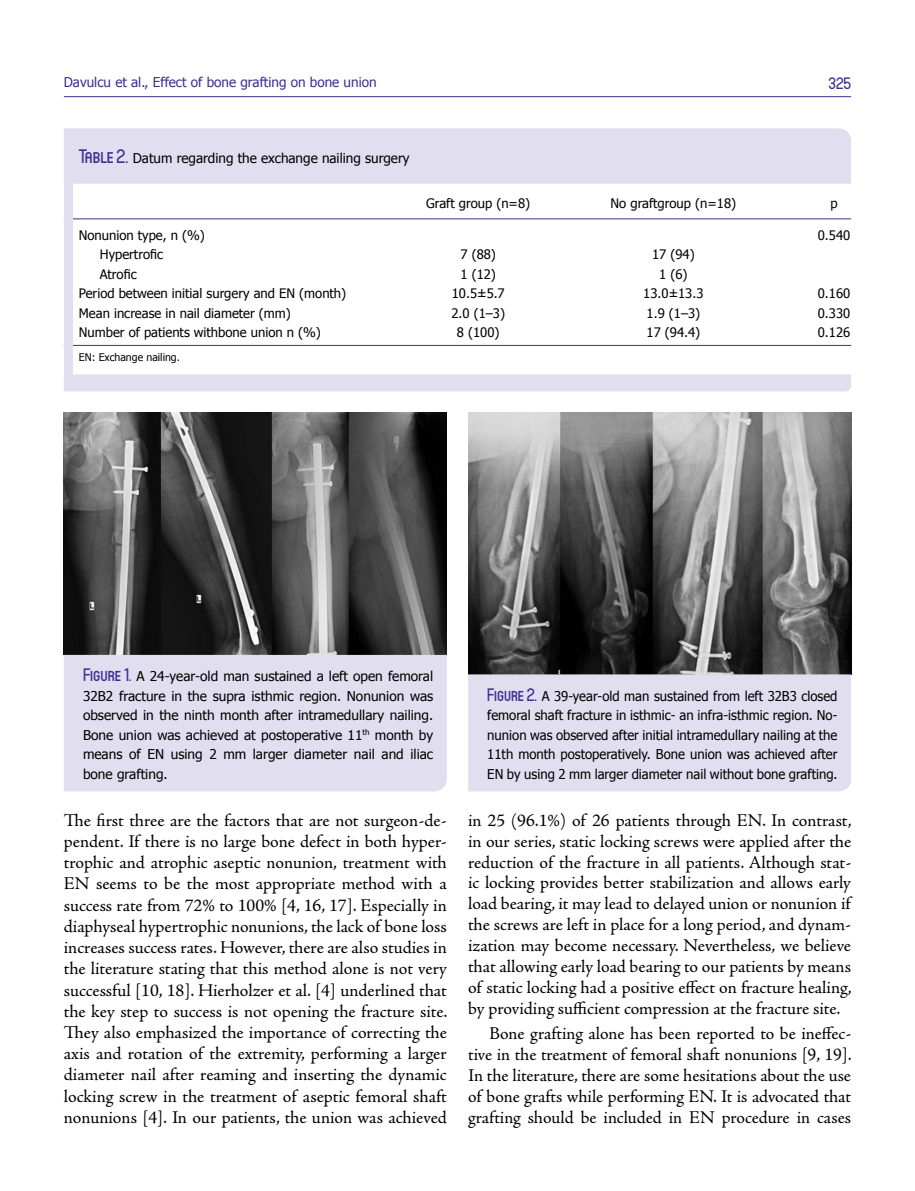
<style>
.page{position:relative;width:915px;height:1191px;background:#fff}
.page>*{position:absolute;margin:0;border:0;box-sizing:border-box;transform-origin:0 0}
.t1{font:18px/21.1px "Adobe Jenson Pro";letter-spacing:-.005em;color:#000;text-align:justify}
.t2{font:500 16.5px "Circula";color:#3c3091}
.t3{font:13.5px/19.5px "Tahoma";color:#000;text-align:justify}
.t4{font:13.5px "Tahoma";color:#3c3091}
.t5{font:13.05px "Tahoma";color:#000}
.t6{font:10.5px "Tahoma";color:#000}
.s1{font-family:"Circula";font-weight:500;font-size:19.5px;color:#3c3091}
.s2{font-family:"Circula";font-weight:500;font-size:18px;color:#3c3091}
</style>
<div class="page">
<hr style="left:64px;top:96px;width:786px;height:1px;background:#3c3091">
<div style="left:64px;top:374px;width:786px;height:17px;background:#e1dfef"></div>
<div style="left:64px;top:128px;width:786px;height:56px;background:#e1dfef"></div>
<hr style="left:64px;top:345px;width:786px;height:1px;background:#3c3091">
<hr style="left:64px;top:218px;width:786px;height:1px;background:#3c3091">
<div style="left:64px;top:177px;width:8px;height:206px;background:#e1dfef"></div>
<img style="left:64px;top:413px;width:382px;height:242px">
<div style="left:64px;top:655px;width:382px;height:136px;background:#e1dfef"></div>
<img style="left:468px;top:413px;width:382px;height:261px">
<div style="left:468px;top:674px;width:382px;height:117px;background:#e1dfef"></div>
<p class="t4" style="left:64px;top:73px;width:314px">Davulcu et al., Effect of bone grafting on bone union</p>
<p class="t2" style="left:828px;top:73px;width:24px">325</p>
<p class="t3" style="left:79px;top:148px;width:332px"><span class="s1">Table 2.</span> Datum regarding the exchange nailing surgery</p>
<p class="t5" style="left:426px;top:195px;width:106px">Graft group (n=8)</p>
<p class="t5" style="left:610px;top:195px;width:127px">No graftgroup (n=18)</p>
<p class="t5" style="left:830px;top:195px;width:9px">p</p>
<p class="t5" style="left:79px;top:227px;width:128px">Nonunion type, n (%)</p>
<p class="t5" style="left:817px;top:227px;width:34px">0.540</p>
<p class="t5" style="left:100px;top:246px;width:65px">Hypertrofic</p>
<p class="t5" style="left:460px;top:246px;width:37px">7 (88)</p>
<p class="t5" style="left:652px;top:246px;width:44px">17 (94)</p>
<p class="t5" style="left:100px;top:266px;width:38px">Atrofic</p>
<p class="t5" style="left:460px;top:266px;width:37px">1 (12)</p>
<p class="t5" style="left:659px;top:266px;width:30px">1 (6)</p>
<p class="t5" style="left:79px;top:285px;width:269px">Period between initial surgery and EN (month)</p>
<p class="t5" style="left:451px;top:285px;width:54px">10.5±5.7</p>
<p class="t5" style="left:643px;top:285px;width:62px">13.0±13.3</p>
<p class="t5" style="left:817px;top:285px;width:34px">0.160</p>
<p class="t5" style="left:79px;top:305px;width:213px">Mean increase in nail diameter (mm)</p>
<p class="t5" style="left:451px;top:305px;width:55px">2.0 (1–3)</p>
<p class="t5" style="left:646px;top:305px;width:55px">1.9 (1–3)</p>
<p class="t5" style="left:817px;top:305px;width:34px">0.330</p>
<p class="t5" style="left:79px;top:324px;width:243px">Number of patients withbone union n (%)</p>
<p class="t5" style="left:457px;top:324px;width:44px">8 (100)</p>
<p class="t5" style="left:646px;top:324px;width:55px">17 (94.4)</p>
<p class="t5" style="left:817px;top:324px;width:34px">0.126</p>
<p class="t6" style="left:79px;top:350px;width:103px">EN: Exchange nailing.</p>
<p class="t3" style="left:83px;top:666px;width:351px"><span class="s2">Figure 1.</span> A 24-year-old man sustained a left open femoral 32B2 fracture in the supra isthmic region. Nonunion was observed in the ninth month after intramedullary nailing.<br>Bone union was achieved at postoperative 11<sup>th</sup> month by means of EN using 2 mm larger diameter nail and iliac bone grafting.</p>
<p class="t3" style="left:487px;top:685px;width:351px"><span class="s2">Figure 2.</span> A 39-year-old man sustained from left 32B3 closed femoral shaft fracture in isthmic- an infra-isthmic region. No&shy;nunion was observed after initial intramedullary nailing at the 11th month postoperatively. Bone union was achieved after EN by using 2 mm larger diameter nail without bone grafting.</p>
<p class="t1" style="left:64px;top:810px;width:385px">The first three are the factors that are not surgeon-de&shy;pendent. If there is no large bone defect in both hyper&shy;trophic and atrophic aseptic nonunion, treatment with EN seems to be the most appropriate method with a success rate from 72% to 100% [4, 16, 17]. Especially in diaphyseal hypertrophic nonunions, the lack of bone loss increases success rates. However, there are also studies in the literature stating that this method alone is not very successful [10, 18]. Hierholzer et al. [4] underlined that the key step to success is not opening the fracture site.<br>They also emphasized the importance of correcting the axis and rotation of the extremity, performing a larger diameter nail after reaming and inserting the dynamic locking screw in the treatment of aseptic femoral shaft nonunions [4]. In our patients, the union was achieved</p>
<p class="t1" style="left:468px;top:810px;width:385px">in 25 (96.1%) of 26 patients through EN. In contrast, in our series, static locking screws were applied after the reduction of the fracture in all patients. Although stat&shy;ic locking provides better stabilization and allows early load bearing, it may lead to delayed union or nonunion if the screws are left in place for a long period, and dynam&shy;ization may become necessary. Nevertheless, we believe that allowing early load bearing to our patients by means of static locking had a positive effect on fracture healing, by providing sufficient compression at the fracture site.</p>
<p class="t1" style="left:468px;top:1023px;width:385px;text-indent:21px">Bone grafting alone has been reported to be ineffec&shy;tive in the treatment of femoral shaft nonunions [9, 19].<br>In the literature, there are some hesitations about the use of bone grafts while performing EN. It is advocated that grafting should be included in EN procedure in cases</p>
</div>
